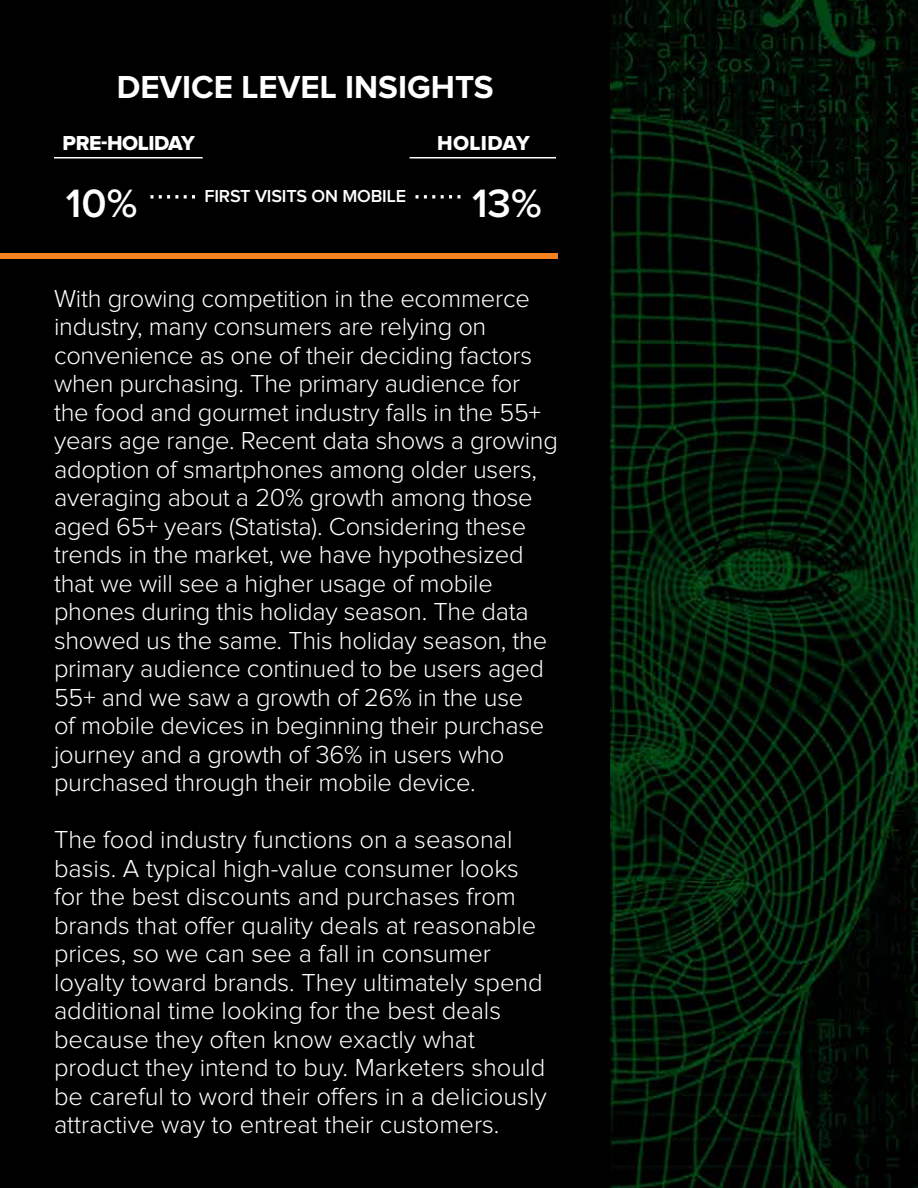
<style>
.page{position:relative;width:918px;height:1188px;background:#000}
.page>*{position:absolute;margin:0;border:0;box-sizing:border-box;transform-origin:0 0}
.t1{font:600 40.95px "Proxima Nova";color:#fff}
.t2{font:700 33px "Proxima Nova";color:#fff}
.t3{font:300 25.5px/28.5px "Proxima Nova";letter-spacing:-.01em;color:#fff}
.t4{font:21px "Proxima Nova Extrabld";letter-spacing:-.02em;color:#fff}
.t5{font:21px "Proxima Nova Extrabld";letter-spacing:.02em;color:#fff}
.t6{font:600 18px "Proxima Nova";letter-spacing:-.01em;color:#fff}
</style>
<div class="page">
<img style="left:611px;top:0;width:307px;height:1188px">
<div style="left:0;top:254px;width:558px;height:6px;background:#f58220"></div>
<hr style="left:54px;top:157px;width:149px;height:1px;background:#fff">
<hr style="left:410px;top:157px;width:146px;height:1px;background:#fff">
<svg style="left:416px;top:195px;width:44px;height:4px"></svg>
<svg style="left:150px;top:195px;width:45px;height:4px"></svg>
<p class="t2" style="left:117px;top:72px;width:379px">DEVICE LEVEL INSIGHTS</p>
<p class="t4" style="left:63px;top:134px;width:134px">PRE-HOLIDAY</p>
<p class="t5" style="left:437px;top:134px;width:94px">HOLIDAY</p>
<h1 class="t1" style="left:66px;top:185px;width:73px">10%</h1>
<p class="t6" style="left:204px;top:188px;width:203px">FIRST VISITS ON MOBILE</p>
<h1 class="t1" style="left:472px;top:185px;width:71px">13%</h1>
<p class="t3" style="left:54px;top:285px;width:505px">With growing competition in the ecommerce industry, many consumers are relying on convenience as one of their deciding factors when purchasing. The primary audience for the food and gourmet industry falls in the 55+ years age range. Recent data shows a growing adoption of smartphones among older users, averaging about a 20% growth among those aged 65+ years (Statista). Considering these trends in the market, we have hypothesized that we will see a higher usage of mobile phones during this holiday season. The data showed us the same. This holiday season, the primary audience continued to be users aged 55+ and we saw a growth of 26% in the use<br>of mobile devices in beginning their purchase journey and a growth of 36% in users who purchased through their mobile device.</p>
<p class="t3" style="left:54px;top:827px;width:494px">The food industry functions on a seasonal basis. A typical high-value consumer looks for the best discounts and purchases from brands that offer quality deals at reasonable prices, so we can see a fall in consumer loyalty toward brands. They ultimately spend additional time looking for the best deals because they often know exactly what product they intend to buy. Marketers should be careful to word their offers in a deliciously attractive way to entreat their customers.</p>
</div>
